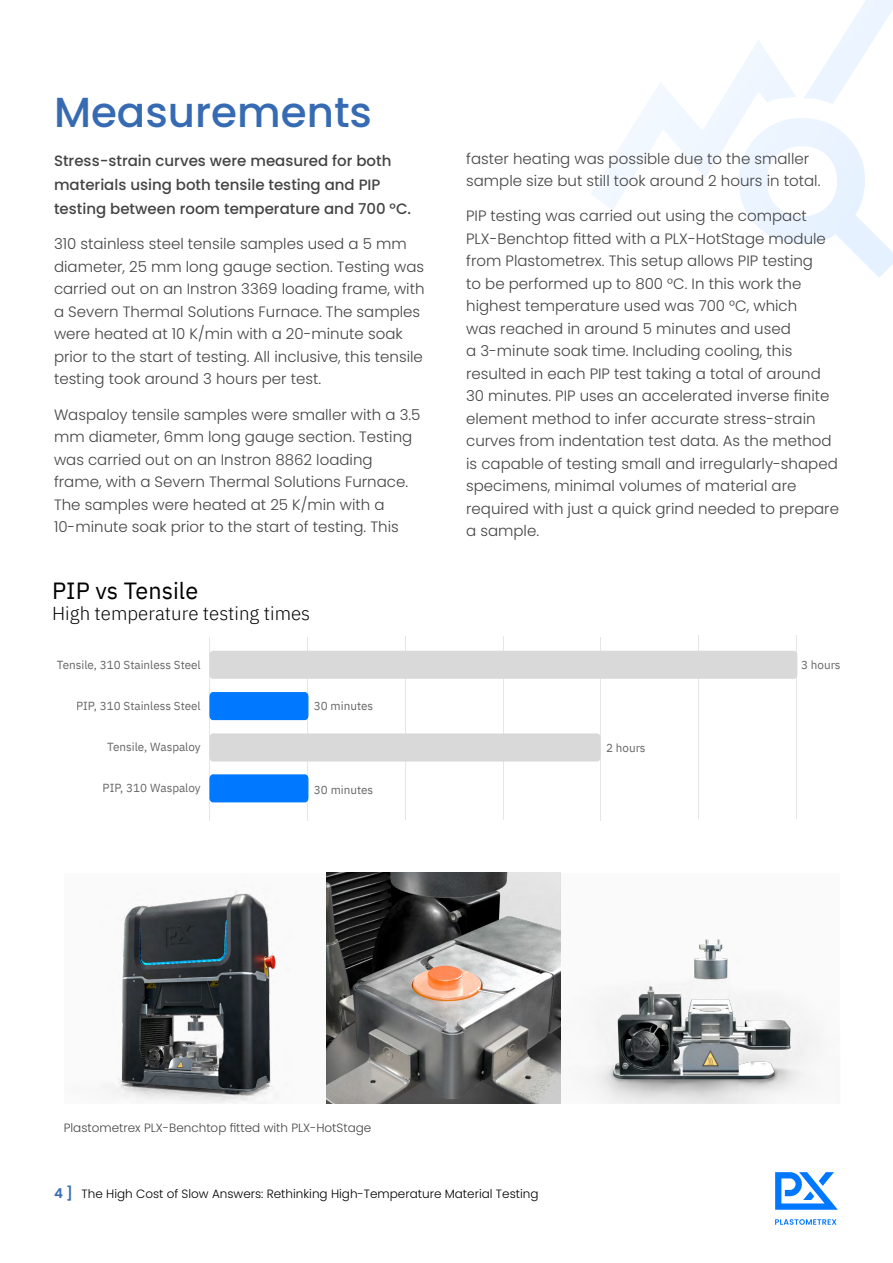
<style>
.page{position:relative;width:893px;height:1263px;background:#fff}
.page>*{position:absolute;margin:0;border:0;box-sizing:border-box;transform-origin:0 0}
.t1{font:500 42px "Poppins";color:#366bb3}
.t2{font:23.4px "IBM Plex Sans";color:#000}
.t3{font:300 18.75px "IBM Plex Sans";color:#000}
.t4{font:300 15px/22.5px "Poppins";color:#444}
.t5{font:500 15px/24px "Poppins";color:#444}
.t6{font:300 12px "Poppins";color:#000}
.t7{font:300 12px "Poppins";color:#444}
.t8{font:11.7px "IBM Plex Sans";color:#666}
.s1{font-weight:600;font-size:13.5px;color:#366bb3}
</style>
<div class="page">
<svg style="left:775px;top:1172px;width:63px;height:38px"></svg>
<svg style="left:775px;top:1219px;width:61px;height:6px"></svg>
<svg style="left:591px;top:0;width:302px;height:278px"></svg>
<img style="left:103px;top:873px;width:457px;height:231px">
<svg style="left:560px;top:873px;width:262px;height:231px"></svg>
<hr style="left:210px;top:637px;width:1px;height:184px;background:#e6e6e6">
<hr style="left:307px;top:637px;width:1px;height:184px;background:#e6e6e6">
<hr style="left:405px;top:636px;width:1px;height:184px;background:#e6e6e6">
<hr style="left:503px;top:636px;width:1px;height:184px;background:#e6e6e6">
<hr style="left:601px;top:637px;width:1px;height:183px;background:#e6e6e6">
<hr style="left:699px;top:636px;width:1px;height:183px;background:#e6e6e6">
<hr style="left:796px;top:636px;width:1px;height:183px;background:#e6e6e6">
<div style="left:209px;top:651px;width:588px;height:28px;background:#d9d9d9"></div>
<div style="left:209px;top:692px;width:99px;height:28px;background:#0078ff"></div>
<div style="left:209px;top:733px;width:392px;height:28px;background:#d9d9d9"></div>
<div style="left:209px;top:774px;width:99px;height:28px;background:#0078ff"></div>
<h1 class="t1" style="left:54px;top:88px;width:320px">Measurements</h1>
<p class="t5" style="left:54px;top:149px;width:359px">Stress-strain curves were measured for both materials using both tensile testing and PIP testing between room temperature and 700 °C.</p>
<p class="t4" style="left:54px;top:233px;width:372px">310 stainless steel tensile samples used a 5 mm diameter, 25 mm long gauge section. Testing was carried out on an Instron 3369 loading frame, with a Severn Thermal Solutions Furnace. The samples were heated at 10 K/min with a 20-minute soak prior to the start of testing. All inclusive, this tensile testing took around 3 hours per test.</p>
<p class="t4" style="left:54px;top:403px;width:368px">Waspaloy tensile samples were smaller with a 3.5 mm diameter, 6mm long gauge section. Testing was carried out on an Instron 8862 loading frame, with a Severn Thermal Solutions Furnace.<br>The samples were heated at 25 K/min with a 10-minute soak prior to the start of testing. This</p>
<p class="t4" style="left:466px;top:147px;width:356px">faster heating was possible due to the smaller sample size but still took around 2 hours in total.</p>
<p class="t4" style="left:466px;top:205px;width:374px">PIP testing was carried out using the compact PLX-Benchtop fitted with a PLX-HotStage module from Plastometrex. This setup allows PIP testing<br>to be performed up to 800 °C. In this work the highest temperature used was 700 °C, which<br>was reached in around 5 minutes and used<br>a 3-minute soak time. Including cooling, this resulted in each PIP test taking a total of around 30 minutes. PIP uses an accelerated inverse finite element method to infer accurate stress-strain curves from indentation test data. As the method is capable of testing small and irregularly-shaped specimens, minimal volumes of material are required with just a quick grind needed to prepare a sample.</p>
<h2 class="t2" style="left:52px;top:572px;width:148px">PIP vs Tensile</h2>
<p class="t3" style="left:52px;top:599px;width:260px">High temperature testing times</p>
<p class="t8" style="left:57px;top:656px;width:145px">Tensile, 310 Stainless Steel</p>
<p class="t8" style="left:801px;top:656px;width:41px">3 hours</p>
<p class="t8" style="left:76px;top:697px;width:126px">PIP, 310 Stainless Steel</p>
<p class="t8" style="left:107px;top:738px;width:95px">Tensile, Waspaloy</p>
<p class="t8" style="left:103px;top:779px;width:100px">PIP, 310 Waspaloy</p>
<p class="t8" style="left:314px;top:697px;width:61px">30 minutes</p>
<p class="t8" style="left:606px;top:739px;width:41px">2 hours</p>
<p class="t8" style="left:314px;top:781px;width:61px">30 minutes</p>
<p class="t7" style="left:64px;top:1121px;width:309px">Plastometrex PLX-Benchtop fitted with PLX-HotStage</p>
<p class="t6" style="left:54px;top:1187px;width:486px"><span class="s1">4 ]</span> The High Cost of Slow Answers: Rethinking High-Temperature Material Testing</p>
</div>
